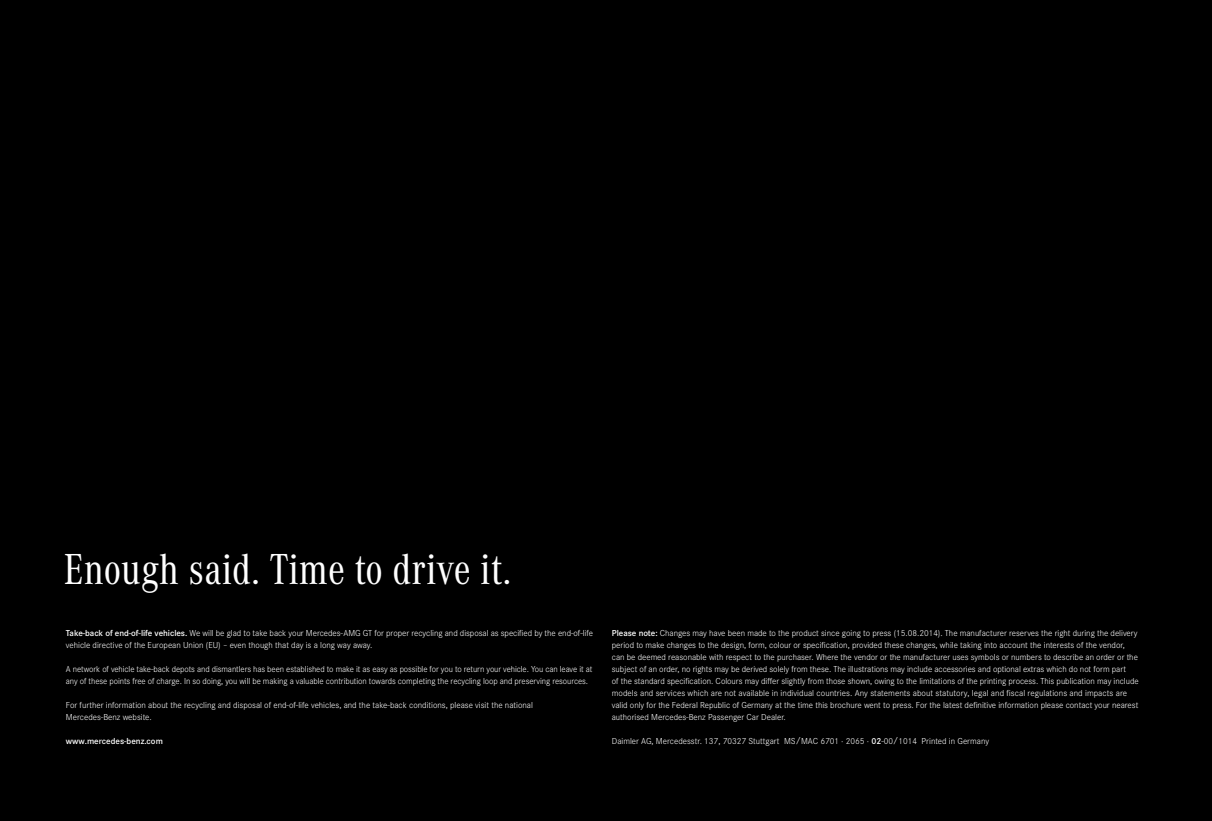
<style>
.page{position:relative;width:1212px;height:821px;background:#000}
.page>*{position:absolute;margin:0;border:0;box-sizing:border-box;transform-origin:0 0}
.t1{font:45px "Corporate A Cond Pro";color:#fff}
.t2{font:300 9px/12px "Corporate S Pro";color:#fff}
.t3{font:600 9px "Corporate S Pro";color:#fff}
.s1{font-weight:600}
</style>
<div class="page">
<h1 class="t1" style="left:64px;top:537px;width:449px">Enough said. Time to drive it.</h1>
<p class="t2" style="left:66px;top:627px;width:529px"><span class="s1">Take-back of end-of-life vehicles.</span> We will be glad to take back your Mercedes-AMG GT for proper recycling and disposal as specified by the end-of-life vehicle directive of the European Union (EU) – even though that day is a long way away.</p>
<p class="t2" style="left:66px;top:663px;width:528px">A network of vehicle take-back depots and dismantlers has been established to make it as easy as possible for you to return your vehicle. You can leave it at any of these points free of charge. In so doing, you will be making a valuable contribution towards completing the recycling loop and preserving resources.</p>
<p class="t2" style="left:66px;top:699px;width:469px">For further information about the recycling and disposal of end-of-life vehicles, and the take-back conditions, please visit the national<br>Mercedes-Benz website.</p>
<p class="t3" style="left:66px;top:734px;width:98px">www.mercedes-benz.com</p>
<p class="t2" style="left:612px;top:627px;width:528px"><span class="s1">Please note:</span> Changes may have been made to the product since going to press (15.08.2014). The manufacturer reserves the right during the delivery period to make changes to the design, form, colour or specification, provided these changes, while taking into account the interests of the vendor, can be deemed reasonable with respect to the purchaser. Where the vendor or the manufacturer uses symbols or numbers to describe an order or the subject of an order, no rights may be derived solely from these. The illustrations may include accessories and optional extras which do not form part<br>of the standard specification. Colours may differ slightly from those shown, owing to the limitations of the printing process. This publication may include models and services which are not available in individual countries. Any statements about statutory, legal and fiscal regulations and impacts are valid only for the Federal Republic of Germany at the time this brochure went to press. For the latest definitive information please contact your nearest authorised Mercedes-Benz Passenger Car Dealer.</p>
<p class="t2" style="left:612px;top:735px;width:379px">Daimler AG, Mercedesstr. 137, 70327 Stuttgart MS/MAC 6701 · 2065 · <span class="s1">02</span>-00/1014 Printed in Germany</p>
</div>
